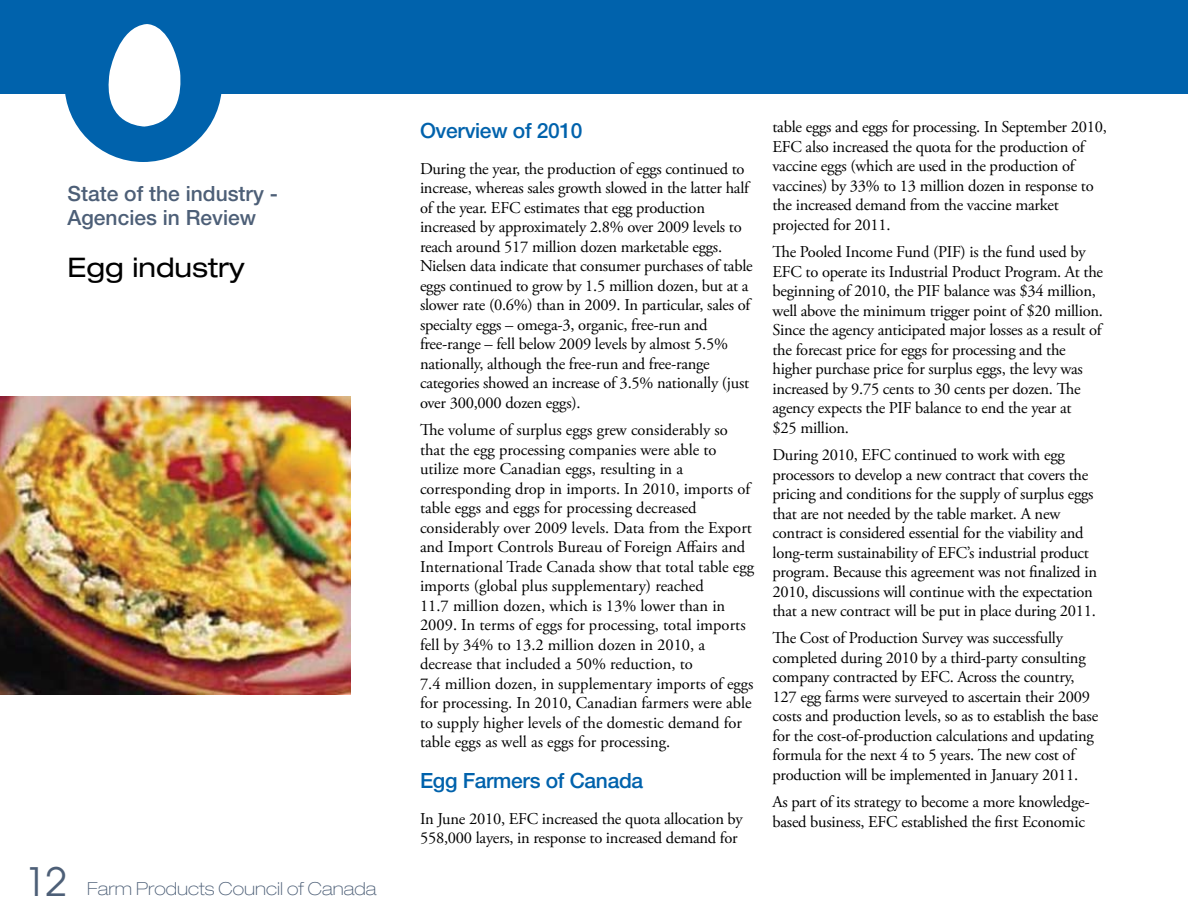
<style>
.page{position:relative;width:1188px;height:918px;background:#fff}
.page>*{position:absolute;margin:0;border:0;box-sizing:border-box;transform-origin:0 0}
.t1{font:expanded 27px "Helvetica Neue";color:#000}
.t2{font:500 21px/24px "Helvetica Neue";color:#4d5f77}
.t3{font:500 21px "Helvetica Neue";letter-spacing:-.015em;color:#0062ac}
.t4{font:100 expanded 18px "Helvetica Neue";color:#4d5f77}
.t5{font:16.5px/19.5px "Adobe Garamond Pro";letter-spacing:-.015em;color:#000}
.s1{font-family:"Strogij";font-weight:400;font-stretch:normal;font-size:39px}
</style>
<div class="page">
<div style="left:0;top:0;width:1188px;height:93px;background:#0062ac"></div>
<div style="left:64px;top:5px;width:158px;height:157px;background:#0062ac;border-radius:50%"></div>
<svg style="left:108px;top:24px;width:73px;height:103px"></svg>
<img style="left:0;top:397px;width:351px;height:298px">
<p class="t2" style="left:68px;top:181px;width:212px">State of the industry -<br>Agencies in Review</p>
<h1 class="t1" style="left:68px;top:251px;width:179px">Egg industry</h1>
<p class="t4" style="left:24px;top:878px;width:354px"><span class="s1">12</span> Farm Products Council of Canada</p>
<p class="t3" style="left:420px;top:118px;width:164px">Overview of 2010</p>
<p class="t5" style="left:420px;top:159px;width:334px">During the year, the production of eggs continued to increase, whereas sales growth slowed in the latter half of the year. EFC estimates that egg production increased by approximately 2.8% over 2009 levels to reach around 517 million dozen marketable eggs.<br>Nielsen data indicate that consumer purchases of table eggs continued to grow by 1.5 million dozen, but at a slower rate (0.6%) than in 2009. In particular, sales of specialty eggs – omega‑3, organic, free-run and free-range – fell below 2009 levels by almost 5.5% nationally, although the free-run and free-range categories showed an increase of 3.5% nationally (just over 300,000 dozen eggs).</p>
<p class="t5" style="left:420px;top:421px;width:336px">The volume of surplus eggs grew considerably so that the egg processing companies were able to utilize more Canadian eggs, resulting in a corresponding drop in imports. In 2010, imports of table eggs and eggs for processing decreased considerably over 2009 levels. Data from the Export and Import Controls Bureau of Foreign Affairs and International Trade Canada show that total table egg imports (global plus supplementary) reached<br>11.7 million dozen, which is 13% lower than in 2009. In terms of eggs for processing, total imports fell by 34% to 13.2 million dozen in 2010, a decrease that included a 50% reduction, to<br>7.4 million dozen, in supplementary imports of eggs for processing. In 2010, Canadian farmers were able to supply higher levels of the domestic demand for table eggs as well as eggs for processing.</p>
<p class="t3" style="left:420px;top:768px;width:225px">Egg Farmers of Canada</p>
<p class="t5" style="left:420px;top:809px;width:324px">In June 2010, EFC increased the quota allocation by<br>558,000 layers, in response to increased demand for</p>
<p class="t5" style="left:773px;top:118px;width:336px">table eggs and eggs for processing. In September 2010, EFC also increased the quota for the production of vaccine eggs (which are used in the production of vaccines) by 33% to 13 million dozen in response to the increased demand from the vaccine market projected for 2011.</p>
<p class="t5" style="left:773px;top:243px;width:332px">The Pooled Income Fund (PIF) is the fund used by EFC to operate its Industrial Product Program. At the beginning of 2010, the PIF balance was $34 million, well above the minimum trigger point of $20 million.<br>Since the agency anticipated major losses as a result of the forecast price for eggs for processing and the higher purchase price for surplus eggs, the levy was increased by 9.75 cents to 30 cents per dozen. The agency expects the PIF balance to end the year at<br>$25 million.</p>
<p class="t5" style="left:773px;top:446px;width:326px">During 2010, EFC continued to work with egg processors to develop a new contract that covers the pricing and conditions for the supply of surplus eggs that are not needed by the table market. A new contract is considered essential for the viability and long-term sustainability of EFC’s industrial product program. Because this agreement was not finalized in 2010, discussions will continue with the expectation that a new contract will be put in place during 2011.</p>
<p class="t5" style="left:773px;top:629px;width:327px">The Cost of Production Survey was successfully completed during 2010 by a third-party consulting company contracted by EFC. Across the country, 127 egg farms were surveyed to ascertain their 2009 costs and production levels, so as to establish the base for the cost-of-production calculations and updating formula for the next 4 to 5 years. The new cost of production will be implemented in January 2011.</p>
<p class="t5" style="left:773px;top:793px;width:319px">As part of its strategy to become a more knowledge&shy;based business, EFC established the first Economic</p>
</div>
